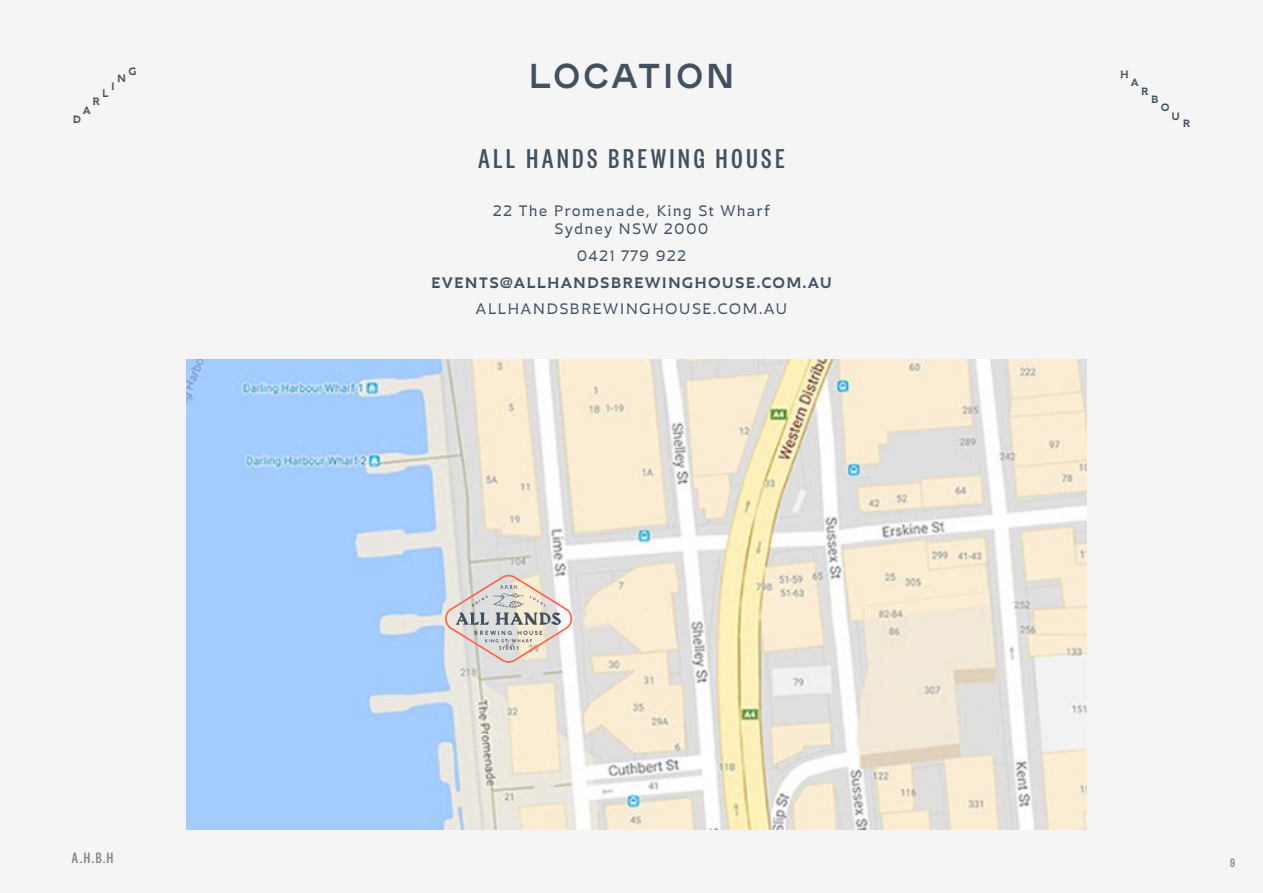
<style>
.page{position:relative;width:1263px;height:893px;background:#f5f5f5}
.page>*{position:absolute;margin:0;border:0;box-sizing:border-box;transform-origin:0 0}
.t1{font:34.5px "Plaak 6 Ney 46 Bold";letter-spacing:.075em;color:#425060}
.t2{font:500 30px "Founders Grotesk X Cond";letter-spacing:.13em;color:#425060}
.t3{font:500 16.5px "Founders Grotesk X Cond";color:#88817e}
.t4{font:expanded 15px/18px "Plathorn";letter-spacing:.075em;color:#425060;text-align:center}
.t5{font:700 expanded 15px "Plathorn";letter-spacing:.075em;color:#425060}
.t6{font:500 13.5px "Founders Grotesk X Cond";color:#88817e}
.t7{font:700 expanded 10.5px "Plathorn";color:#425060}
</style>
<div class="page">
<img style="left:186px;top:360px;width:900px;height:469px">
<svg style="left:445px;top:574px;width:127px;height:89px;background:#dcd3cd"></svg>
<p class="t7" style="left:129px;top:65px;width:10px">G</p>
<p class="t7" style="left:117px;top:72px;width:10px">N</p>
<p class="t7" style="left:111px;top:80px;width:5px">I</p>
<p class="t7" style="left:102px;top:87px;width:8px">L</p>
<p class="t7" style="left:93px;top:95px;width:9px">R</p>
<p class="t7" style="left:83px;top:104px;width:9px">A</p>
<p class="t7" style="left:73px;top:112px;width:10px">D</p>
<h1 class="t1" style="left:529px;top:51px;width:207px">LOCATION</h1>
<p class="t7" style="left:1120px;top:68px;width:10px">H</p>
<p class="t7" style="left:1131px;top:76px;width:9px">A</p>
<p class="t7" style="left:1141px;top:84px;width:9px">R</p>
<p class="t7" style="left:1151px;top:92px;width:9px">B</p>
<p class="t7" style="left:1161px;top:101px;width:10px">O</p>
<p class="t7" style="left:1172px;top:110px;width:10px">U</p>
<p class="t7" style="left:1183px;top:116px;width:9px">R</p>
<h2 class="t2" style="left:478px;top:141px;width:308px">ALL HANDS BREWING HOUSE</h2>
<p class="t4" style="left:493px;top:202px;width:279px">22 The Promenade, King St Wharf<br>Sydney NSW 2000</p>
<p class="t4" style="left:577px;top:247px;width:111px">0421 779 922</p>
<p class="t5" style="left:431px;top:273px;width:402px">EVENTS@ALLHANDSBREWINGHOUSE.COM.AU</p>
<p class="t4" style="left:476px;top:300px;width:313px">ALLHANDSBREWINGHOUSE.COM.AU</p>
<p class="t3" style="left:72px;top:848px;width:43px">A.H.B.H</p>
<p class="t6" style="left:1230px;top:855px;width:6px">9</p>
</div>
